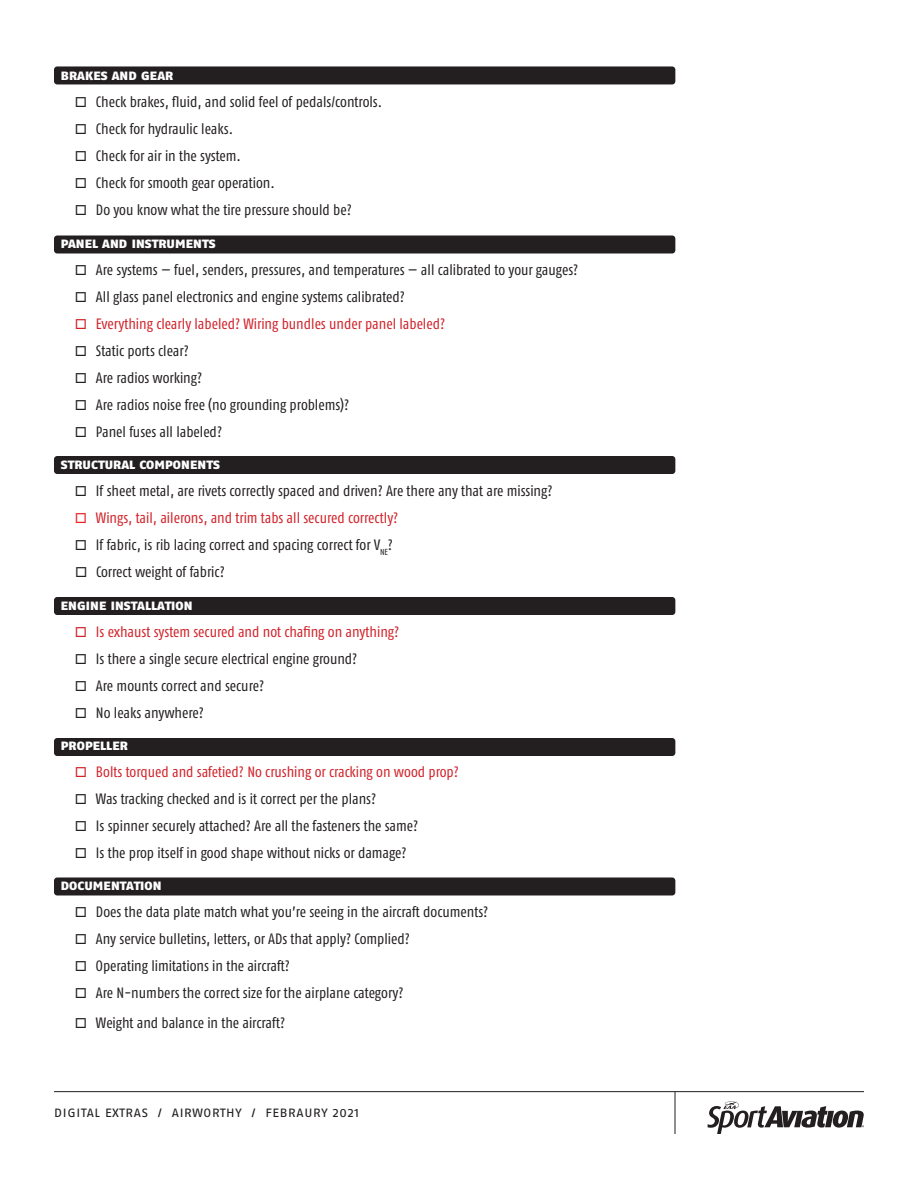
<style>
.page{position:relative;width:918px;height:1188px;background:#fff}
.page>*{position:absolute;margin:0;border:0;box-sizing:border-box;transform-origin:0 0}
.t1{font:condensed 15px "Fago OT";color:#231f20}
.t2{font:condensed 15px "Fago OT";color:#d1232a}
.t3{font:900 12px "Fago OT Extd";letter-spacing:.01em;color:#fff}
.t4{font:12px "Fago OT Extd";letter-spacing:.06em;color:#231f20}
.s1{font-stretch:normal}
.s2{font-stretch:normal;color:#ee1f23}
</style>
<div class="page">
<div style="left:54px;top:66px;width:621px;height:18px;background:#231f20;border-radius:3px"></div>
<div style="left:54px;top:236px;width:621px;height:18px;background:#231f20;border-radius:3px"></div>
<div style="left:54px;top:456px;width:621px;height:18px;background:#231f20;border-radius:3px"></div>
<div style="left:54px;top:597px;width:621px;height:18px;background:#231f20;border-radius:3px"></div>
<div style="left:54px;top:738px;width:621px;height:18px;background:#231f20;border-radius:3px"></div>
<div style="left:54px;top:878px;width:621px;height:18px;background:#231f20;border-radius:3px"></div>
<svg style="left:708px;top:1101px;width:156px;height:33px"></svg>
<hr style="left:54px;top:1091px;width:810px;height:1px;background:#231f20">
<hr style="left:675px;top:1092px;width:1px;height:42px;background:#231f20">
<p class="t3" style="left:61px;top:69px;width:114px">BRAKES AND GEAR</p>
<p class="t1" style="left:75px;top:93px;width:309px"><span class="s1">□</span> Check brakes, fluid, and solid feel of pedals/controls.</p>
<p class="t1" style="left:75px;top:120px;width:160px"><span class="s1">□</span> Check for hydraulic leaks.</p>
<p class="t1" style="left:75px;top:147px;width:167px"><span class="s1">□</span> Check for air in the system.</p>
<p class="t1" style="left:75px;top:174px;width:201px"><span class="s1">□</span> Check for smooth gear operation.</p>
<p class="t1" style="left:75px;top:201px;width:278px"><span class="s1">□</span> Do you know what the tire pressure should be?</p>
<p class="t3" style="left:61px;top:236px;width:156px">PANEL AND INSTRUMENTS</p>
<p class="t1" style="left:75px;top:260px;width:505px"><span class="s1">□</span> Are systems — fuel, senders, pressures, and temperatures — all calibrated to your gauges?</p>
<p class="t1" style="left:75px;top:287px;width:331px"><span class="s1">□</span> All glass panel electronics and engine systems calibrated?</p>
<p class="t2" style="left:75px;top:314px;width:372px"><span class="s1">□</span> Everything clearly labeled? Wiring bundles under panel labeled?</p>
<p class="t1" style="left:75px;top:341px;width:115px"><span class="s1">□</span> Static ports clear?</p>
<p class="t1" style="left:75px;top:368px;width:129px"><span class="s1">□</span> Are radios working?</p>
<p class="t1" style="left:75px;top:395px;width:276px"><span class="s1">□</span> Are radios noise free (no grounding problems)?</p>
<p class="t1" style="left:75px;top:422px;width:149px"><span class="s1">□</span> Panel fuses all labeled?</p>
<p class="t3" style="left:61px;top:458px;width:161px">STRUCTURAL COMPONENTS</p>
<p class="t1" style="left:75px;top:482px;width:479px"><span class="s1">□</span> If sheet metal, are rivets correctly spaced and driven? Are there any that are missing?</p>
<p class="t2" style="left:75px;top:509px;width:325px"><span class="s2">□</span> Wings, tail, ailerons, and trim tabs all secured correctly?</p>
<p class="t1" style="left:75px;top:536px;width:320px"><span class="s1">□</span> If fabric, is rib lacing correct and spacing correct for V<sub>NE</sub>?</p>
<p class="t1" style="left:75px;top:563px;width:151px"><span class="s1">□</span> Correct weight of fabric?</p>
<p class="t3" style="left:61px;top:598px;width:133px">ENGINE INSTALLATION</p>
<p class="t2" style="left:75px;top:622px;width:326px"><span class="s1">□</span> Is exhaust system secured and not chafing on anything?</p>
<p class="t1" style="left:75px;top:649px;width:284px"><span class="s1">□</span> Is there a single secure electrical engine ground?</p>
<p class="t1" style="left:75px;top:676px;width:191px"><span class="s1">□</span> Are mounts correct and secure?</p>
<p class="t1" style="left:75px;top:703px;width:130px"><span class="s1">□</span> No leaks anywhere?</p>
<p class="t3" style="left:61px;top:739px;width:69px">PROPELLER</p>
<p class="t2" style="left:75px;top:763px;width:385px"><span class="s1">□</span> Bolts torqued and safetied? No crushing or cracking on wood prop?</p>
<p class="t1" style="left:75px;top:790px;width:303px"><span class="s1">□</span> Was tracking checked and is it correct per the plans?</p>
<p class="t1" style="left:75px;top:817px;width:345px"><span class="s1">□</span> Is spinner securely attached? Are all the fasteners the same?</p>
<p class="t1" style="left:75px;top:844px;width:333px"><span class="s1">□</span> Is the prop itself in good shape without nicks or damage?</p>
<p class="t3" style="left:61px;top:879px;width:102px">DOCUMENTATION</p>
<p class="t1" style="left:75px;top:903px;width:415px"><span class="s1">□</span> Does the data plate match what you’re seeing in the aircraft documents?</p>
<p class="t1" style="left:75px;top:930px;width:336px"><span class="s1">□</span> Any service bulletins, letters, or ADs that apply? Complied?</p>
<p class="t1" style="left:75px;top:957px;width:217px"><span class="s1">□</span> Operating limitations in the aircraft?</p>
<p class="t1" style="left:75px;top:984px;width:330px"><span class="s1">□</span> Are N-numbers the correct size for the airplane category?</p>
<p class="t1" style="left:75px;top:1014px;width:212px"><span class="s1">□</span> Weight and balance in the aircraft?</p>
<p class="t4" style="left:54px;top:1106px;width:306px">DIGITAL EXTRAS / AIRWORTHY / FEBRAURY 2021</p>
</div>
